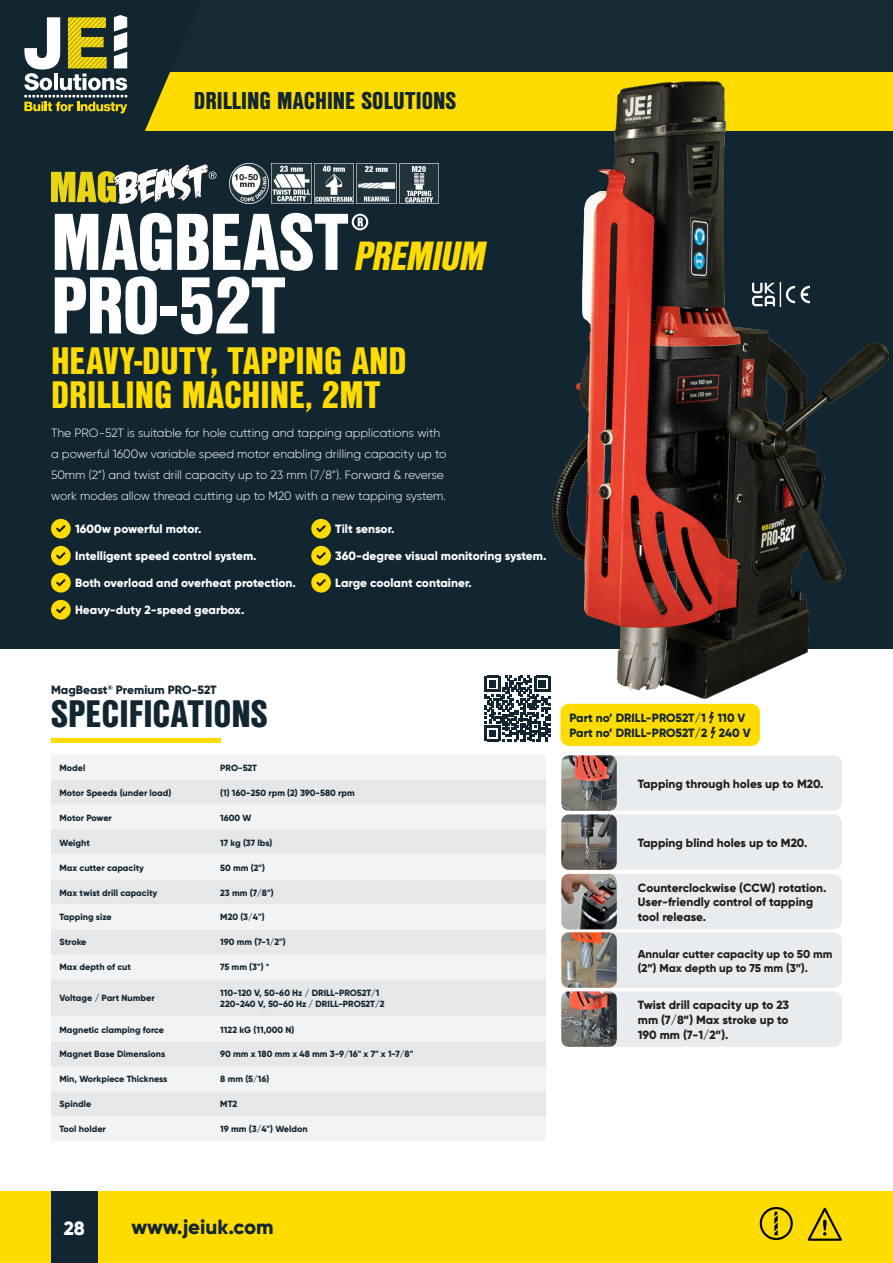
<style>
.page{position:relative;width:893px;height:1263px;background:#fff}
.page>*{position:absolute;margin:0;border:0;box-sizing:border-box;transform-origin:0 0}
.t1{font:900 78px "Nimbus San Con L";letter-spacing:-.005em;color:#fff}
.t2{font:italic 900 39.6px "Nimbus San Con L";color:#ffdc01}
.t3{font:900 37.2px/34px "Nimbus San Con L";color:#ffdc01}
.t4{font:900 37.2px "Nimbus San Con L";color:#122632}
.t5{font:900 23.7px "Nimbus San Con L";color:#122632}
.t6{font:800 20.55px "Gilroy";color:#122632}
.t7{font:800 19.2px "Gilroy";color:#fff}
.t8{font:300 12px/21px "Gilroy";color:#fff}
.t9{font:800 12px "Gilroy";color:#fff}
.t10{font:800 12px/15px "Gilroy";color:#122632}
.t11{font:800 11.85px/14.9px "Gilroy";color:#231f20}
.t12{font:800 11.4px/14.1px "Gilroy";color:#231f20}
.t13{font:800 9px "Gilroy";color:#122632}
</style>
<div class="page">
<div style="left:0;top:0;width:893px;height:648px;background:#122632"></div>
<div style="left:0;top:71px;width:893px;height:60px;background:#ffdc01"></div>
<div style="left:0;top:0;width:893px;height:71px;background:#172934"></div>
<div style="left:0;top:1192px;width:893px;height:71px;background:#ffdc01"></div>
<svg style="left:774px;top:1211px;width:4px;height:24px"></svg>
<div style="left:760px;top:1207px;width:33px;height:33px;border:2px solid #040503;border-radius:50%"></div>
<svg style="left:808px;top:1208px;width:34px;height:33px"></svg>
<div style="left:51px;top:1192px;width:47px;height:71px;background:#122632"></div>
<div style="left:51px;top:519px;width:20px;height:19px;background:#ffdc01;border-radius:50%"></div>
<svg style="left:56px;top:525px;width:10px;height:8px"></svg>
<div style="left:51px;top:546px;width:20px;height:19px;background:#ffdc01;border-radius:50%"></div>
<svg style="left:56px;top:552px;width:10px;height:8px"></svg>
<div style="left:51px;top:573px;width:20px;height:19px;background:#ffdc01;border-radius:50%"></div>
<svg style="left:56px;top:579px;width:10px;height:8px"></svg>
<div style="left:51px;top:600px;width:20px;height:20px;background:#ffdc01;border-radius:50%"></div>
<svg style="left:56px;top:606px;width:10px;height:8px"></svg>
<div style="left:311px;top:519px;width:20px;height:19px;background:#ffdc01;border-radius:50%"></div>
<svg style="left:316px;top:525px;width:10px;height:8px"></svg>
<div style="left:311px;top:546px;width:20px;height:19px;background:#ffdc01;border-radius:50%"></div>
<svg style="left:316px;top:552px;width:10px;height:8px"></svg>
<div style="left:311px;top:573px;width:20px;height:19px;background:#ffdc01;border-radius:50%"></div>
<svg style="left:316px;top:579px;width:10px;height:8px"></svg>
<hr style="left:51px;top:738px;width:169px;height:4px;background:#ffdc01">
<svg style="left:485px;top:676px;width:65px;height:65px"></svg>
<svg style="left:352px;top:214px;width:16px;height:16px"></svg>
<img style="left:553px;top:81px;width:336px;height:617px">
<svg style="left:51px;top:164px;width:166px;height:41px"></svg>
<svg style="left:0;top:15px;width:201px;height:116px"></svg>
<div style="left:561px;top:755px;width:281px;height:56px;background:#e9ecef;border-radius:8px"></div>
<div style="left:561px;top:814px;width:281px;height:56px;background:#e9ecef;border-radius:8px"></div>
<div style="left:561px;top:874px;width:281px;height:55px;background:#e9ecef;border-radius:8px"></div>
<div style="left:561px;top:932px;width:281px;height:56px;background:#e9ecef;border-radius:8px"></div>
<div style="left:561px;top:991px;width:281px;height:56px;background:#e9ecef;border-radius:8px"></div>
<img style="left:561px;top:755px;width:56px;height:56px">
<img style="left:561px;top:814px;width:56px;height:56px">
<img style="left:561px;top:874px;width:56px;height:55px">
<img style="left:561px;top:932px;width:56px;height:56px">
<img style="left:561px;top:991px;width:56px;height:56px">
<div style="left:51px;top:755px;width:495px;height:386px;background:#f2f3f4"></div>
<svg style="left:51px;top:780px;width:495px;height:336px;fill:#e6e7e9"></svg>
<div style="left:560px;top:704px;width:200px;height:42px;background:#ffdc01;border-radius:9px"></div>
<svg style="left:709px;top:711px;width:7px;height:28px"></svg>
<img style="left:753px;top:283px;width:57px;height:23px">
<img style="left:357px;top:164px;width:39px;height:39px">
<img style="left:314px;top:164px;width:40px;height:39px">
<img style="left:399px;top:164px;width:40px;height:39px">
<img style="left:272px;top:164px;width:39px;height:39px">
<img style="left:229px;top:164px;width:40px;height:39px">
<p class="t5" style="left:194px;top:83px;width:264px">DRILLING MACHINE SOLUTIONS</p>
<p class="t1" style="left:51px;top:183px;width:299px">MAGBEAST</p>
<p class="t2" style="left:353px;top:226px;width:142px">PREMIUM</p>
<p class="t1" style="left:51px;top:247px;width:236px">PRO-52T</p>
<p class="t3" style="left:51px;top:342px;width:357px">HEAVY-DUTY, TAPPING AND<br>DRILLING MACHINE, 2MT</p>
<p class="t8" style="left:51px;top:422px;width:397px">The PRO-52T is suitable for hole cutting and tapping applications with a powerful 1600w variable speed motor enabling drilling capacity up to 50mm (2”) and twist drill capacity up to 23 mm (7/8”). Forward &amp; reverse work modes allow thread cutting up to M20 with a new tapping system.</p>
<p class="t9" style="left:75px;top:521px;width:128px">1600w powerful motor.</p>
<p class="t9" style="left:75px;top:548px;width:183px">Intelligent speed control system.</p>
<p class="t9" style="left:75px;top:575px;width:222px">Both overload and overheat protection.</p>
<p class="t9" style="left:75px;top:602px;width:171px">Heavy-duty 2-speed gearbox.</p>
<p class="t9" style="left:335px;top:521px;width:61px">Tilt sensor.</p>
<p class="t9" style="left:335px;top:548px;width:213px">360-degree visual monitoring system.</p>
<p class="t9" style="left:335px;top:575px;width:138px">Large coolant container.</p>
<p class="t10" style="left:51px;top:682px;width:167px">MagBeast<sup>®</sup> Premium PRO-52T</p>
<p class="t4" style="left:51px;top:686px;width:218px">SPECIFICATIONS</p>
<p class="t13" style="left:60px;top:762px;width:27px">Model</p>
<p class="t13" style="left:220px;top:762px;width:38px">PRO-52T</p>
<p class="t13" style="left:60px;top:787px;width:113px">Motor Speeds (under load)</p>
<p class="t13" style="left:220px;top:787px;width:136px">(1) 160-250 rpm (2) 390-580 rpm</p>
<p class="t13" style="left:60px;top:812px;width:54px">Motor Power</p>
<p class="t13" style="left:220px;top:812px;width:33px">1600 W</p>
<p class="t13" style="left:60px;top:837px;width:32px">Weight</p>
<p class="t13" style="left:220px;top:837px;width:54px">17 kg (37 lbs)</p>
<p class="t13" style="left:60px;top:862px;width:86px">Max cutter capacity</p>
<p class="t13" style="left:220px;top:862px;width:46px">50 mm (2")</p>
<p class="t13" style="left:60px;top:887px;width:99px">Max twist drill capacity</p>
<p class="t13" style="left:220px;top:887px;width:55px">23 mm (7/8")</p>
<p class="t13" style="left:60px;top:912px;width:54px">Tapping size</p>
<p class="t13" style="left:220px;top:912px;width:46px">M20 (3/4")</p>
<p class="t13" style="left:60px;top:936px;width:28px">Stroke</p>
<p class="t13" style="left:220px;top:936px;width:67px">190 mm (7-1/2")</p>
<p class="t13" style="left:60px;top:961px;width:73px">Max depth of cut</p>
<p class="t13" style="left:220px;top:961px;width:51px">75 mm (3") *</p>
<p class="t13" style="left:60px;top:992px;width:97px">Voltage / Part Number</p>
<p class="t13" style="left:220px;top:987px;width:161px">110-120 V, 50-60 Hz / DRILL-PRO52T/1</p>
<p class="t13" style="left:220px;top:998px;width:166px">220-240 V, 50-60 Hz / DRILL-PRO52T/2</p>
<p class="t13" style="left:60px;top:1024px;width:106px">Magnetic clamping force</p>
<p class="t13" style="left:220px;top:1024px;width:76px">1122 kG (11,000 N)</p>
<p class="t13" style="left:60px;top:1048px;width:107px">Magnet Base Dimensions</p>
<p class="t13" style="left:220px;top:1048px;width:195px">90 mm x 180 mm x 48 mm 3-9/16" x 7" x 1-7/8"</p>
<p class="t13" style="left:60px;top:1073px;width:109px">Min, Workpiece Thickness</p>
<p class="t13" style="left:220px;top:1073px;width:51px">8 mm (5/16)</p>
<p class="t13" style="left:60px;top:1098px;width:33px">Spindle</p>
<p class="t13" style="left:220px;top:1098px;width:18px">MT2</p>
<p class="t13" style="left:60px;top:1123px;width:48px">Tool holder</p>
<p class="t13" style="left:220px;top:1123px;width:89px">19 mm (3/4") Weldon</p>
<p class="t10" style="left:569px;top:710px;width:183px">Part no’ DRILL-PRO52T/1 110 V<br>Part no’ DRILL-PRO52T/2 240 V</p>
<p class="t11" style="left:638px;top:776px;width:187px">Tapping through holes up to M20.</p>
<p class="t11" style="left:638px;top:835px;width:171px">Tapping blind holes up to M20.</p>
<p class="t11" style="left:638px;top:880px;width:190px">Counterclockwise (CCW) rotation.<br>User-friendly control of tapping tool release.</p>
<p class="t12" style="left:638px;top:946px;width:196px">Annular cutter capacity up to 50 mm (2”) Max depth up to 75 mm (3”).</p>
<p class="t11" style="left:638px;top:997px;width:153px;text-align:justify">Twist drill capacity up to 23 mm (7/8”) Max stroke up to 190 mm (7-1/2”).</p>
<p class="t7" style="left:64px;top:1216px;width:23px">28</p>
<p class="t6" style="left:131px;top:1214px;width:144px">www.jeiuk.com</p>
</div>
